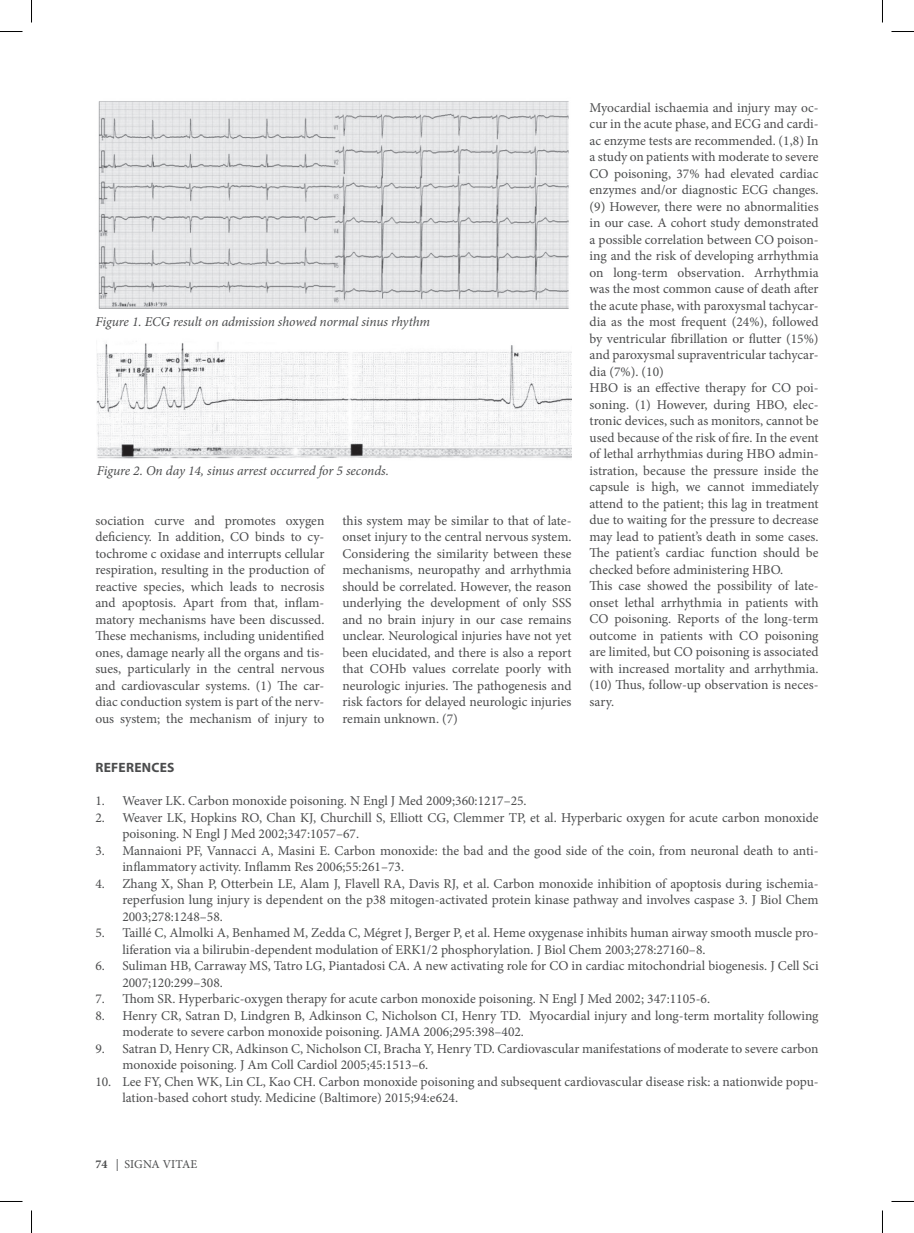
<style>
.page{position:relative;width:914px;height:1233px;background:#fff}
.page>*{position:absolute;margin:0;border:0;box-sizing:border-box;transform-origin:0 0}
.t1{font:13.5px/16.5px "Minion Pro";color:#4b4c4d}
.t2{font:italic 13.5px "Minion Pro";letter-spacing:-.01em;color:#4b4c4d}
.t3{font:700 13.5px "Myriad Pro";letter-spacing:.02em;color:#4b4c4d}
.t4{font:12px "Minion Pro";letter-spacing:.005em;color:#4b4c4d}
.s1{font-weight:700}
</style>
<div class="page">
<img style="left:98px;top:101px;width:471px;height:208px">
<img style="left:97px;top:341px;width:475px;height:118px">
<svg style="left:0;top:31px;width:22px;height:1px"></svg>
<svg style="left:891px;top:31px;width:22px;height:1px"></svg>
<svg style="left:0;top:1201px;width:22px;height:1px"></svg>
<svg style="left:891px;top:1201px;width:22px;height:1px"></svg>
<svg style="left:31px;top:0;width:1px;height:23px"></svg>
<svg style="left:31px;top:1210px;width:1px;height:22px"></svg>
<svg style="left:882px;top:0;width:1px;height:23px"></svg>
<svg style="left:882px;top:1210px;width:1px;height:22px"></svg>
<p class="t2" style="left:95px;top:313px;width:336px">Figure 1. ECG result on admission showed normal sinus rhythm</p>
<p class="t2" style="left:97px;top:461px;width:293px">Figure 2. On day 14, sinus arrest occurred for 5 seconds.</p>
<p class="t1" style="left:95px;top:512px;width:230px;text-align:justify">sociation curve and promotes oxygen deficiency. In addition, CO binds to cy&shy;tochrome c oxidase and interrupts cellular respiration, resulting in the production of reactive species, which leads to necrosis and apoptosis. Apart from that, inflam&shy;matory mechanisms have been discussed.<br>These mechanisms, including unidentified ones, damage nearly all the organs and tis&shy;sues, particularly in the central nervous and cardiovascular systems. (1) The car&shy;diac conduction system is part of the nerv&shy;ous system; the mechanism of injury to</p>
<p class="t1" style="left:342px;top:512px;width:230px;text-align:justify">this system may be similar to that of late&shy;onset injury to the central nervous system.<br>Considering the similarity between these mechanisms, neuropathy and arrhythmia should be correlated. However, the reason underlying the development of only SSS and no brain injury in our case remains unclear. Neurological injuries have not yet been elucidated, and there is also a report that COHb values correlate poorly with neurologic injuries. The pathogenesis and risk factors for delayed neurologic injuries remain unknown. (7)</p>
<p class="t1" style="left:589px;top:99px;width:230px">Myocardial ischaemia and injury may oc&shy;cur in the acute phase, and ECG and cardi&shy;ac enzyme tests are recommended. (1,8) In a study on patients with moderate to severe CO poisoning, 37% had elevated cardiac enzymes and/or diagnostic ECG changes. (9) However, there were no abnormalities in our case. A cohort study demonstrated a possible correlation between CO poison&shy;ing and the risk of developing arrhythmia on long-term observation. Arrhythmia was the most common cause of death after the acute phase, with paroxysmal tachycar&shy;dia as the most frequent (24%), followed by ventricular fibrillation or flutter (15%) and paroxysmal supraventricular tachycar&shy;dia (7%). (10)<br>HBO is an effective therapy for CO poi&shy;soning. (1) However, during HBO, elec&shy;tronic devices, such as monitors, cannot be used because of the risk of fire. In the event of lethal arrhythmias during HBO admin&shy;istration, because the pressure inside the capsule is high, we cannot immediately attend to the patient; this lag in treatment due to waiting for the pressure to decrease may lead to patient’s death in some cases.<br>The patient’s cardiac function should be checked before administering HBO.<br>This case showed the possibility of late&shy;onset lethal arrhythmia in patients with CO poisoning. Reports of the long-term outcome in patients with CO poisoning are limited, but CO poisoning is associated with increased mortality and arrhythmia. (10) Thus, follow-up observation is neces&shy;sary.</p>
<p class="t3" style="left:95px;top:758px;width:81px">REFERENCES</p>
<p class="t1" style="left:95px;top:792px;width:433px">1. Weaver LK. Carbon monoxide poisoning. N Engl J Med 2009;360:1217–25.</p>
<p class="t1" style="left:122px;top:809px;width:697px;text-indent:-27px">2. Weaver LK, Hopkins RO, Chan KJ, Churchill S, Elliott CG, Clemmer TP, et al. Hyperbaric oxygen for acute carbon monoxide poisoning. N Engl J Med 2002;347:1057–67.</p>
<p class="t1" style="left:122px;top:842px;width:697px;text-indent:-27px">3. Mannaioni PF, Vannacci A, Masini E. Carbon monoxide: the bad and the good side of the coin, from neuronal death to anti&shy;inflammatory activity. Inflamm Res 2006;55:261–73.</p>
<p class="t1" style="left:122px;top:875px;width:697px;text-align:justify;text-indent:-27px">4. Zhang X, Shan P, Otterbein LE, Alam J, Flavell RA, Davis RJ, et al. Carbon monoxide inhibition of apoptosis during ischemia&shy;reperfusion lung injury is dependent on the p38 mitogen-activated protein kinase pathway and involves caspase 3. J Biol Chem 2003;278:1248–58.</p>
<p class="t1" style="left:122px;top:924px;width:697px;text-indent:-27px">5. Taillé C, Almolki A, Benhamed M, Zedda C, Mégret J, Berger P, et al. Heme oxygenase inhibits human airway smooth muscle pro&shy;liferation via a bilirubin-dependent modulation of ERK1/2 phosphorylation. J Biol Chem 2003;278:27160–8.</p>
<p class="t1" style="left:122px;top:957px;width:697px;text-indent:-27px">6. Suliman HB, Carraway MS, Tatro LG, Piantadosi CA. A new activating role for CO in cardiac mitochondrial biogenesis. J Cell Sci<br>2007;120:299–308.</p>
<p class="t1" style="left:95px;top:990px;width:616px">7. Thom SR. Hyperbaric-oxygen therapy for acute carbon monoxide poisoning. N Engl J Med 2002; 347:1105-6.</p>
<p class="t1" style="left:122px;top:1007px;width:697px;text-indent:-27px">8. Henry CR, Satran D, Lindgren B, Adkinson C, Nicholson CI, Henry TD. Myocardial injury and long-term mortality following moderate to severe carbon monoxide poisoning. JAMA 2006;295:398–402.</p>
<p class="t1" style="left:122px;top:1040px;width:697px;text-indent:-27px">9. Satran D, Henry CR, Adkinson C, Nicholson CI, Bracha Y, Henry TD. Cardiovascular manifestations of moderate to severe carbon monoxide poisoning. J Am Coll Cardiol 2005;45:1513–6.</p>
<p class="t1" style="left:122px;top:1073px;width:697px;text-indent:-27px">10. Lee FY, Chen WK, Lin CL, Kao CH. Carbon monoxide poisoning and subsequent cardiovascular disease risk: a nationwide popu&shy;lation-based cohort study. Medicine (Baltimore) 2015;94:e624.</p>
<p class="t4" style="left:95px;top:1156px;width:103px"><span class="s1">74</span> | SIGNA VITAE</p>
</div>
